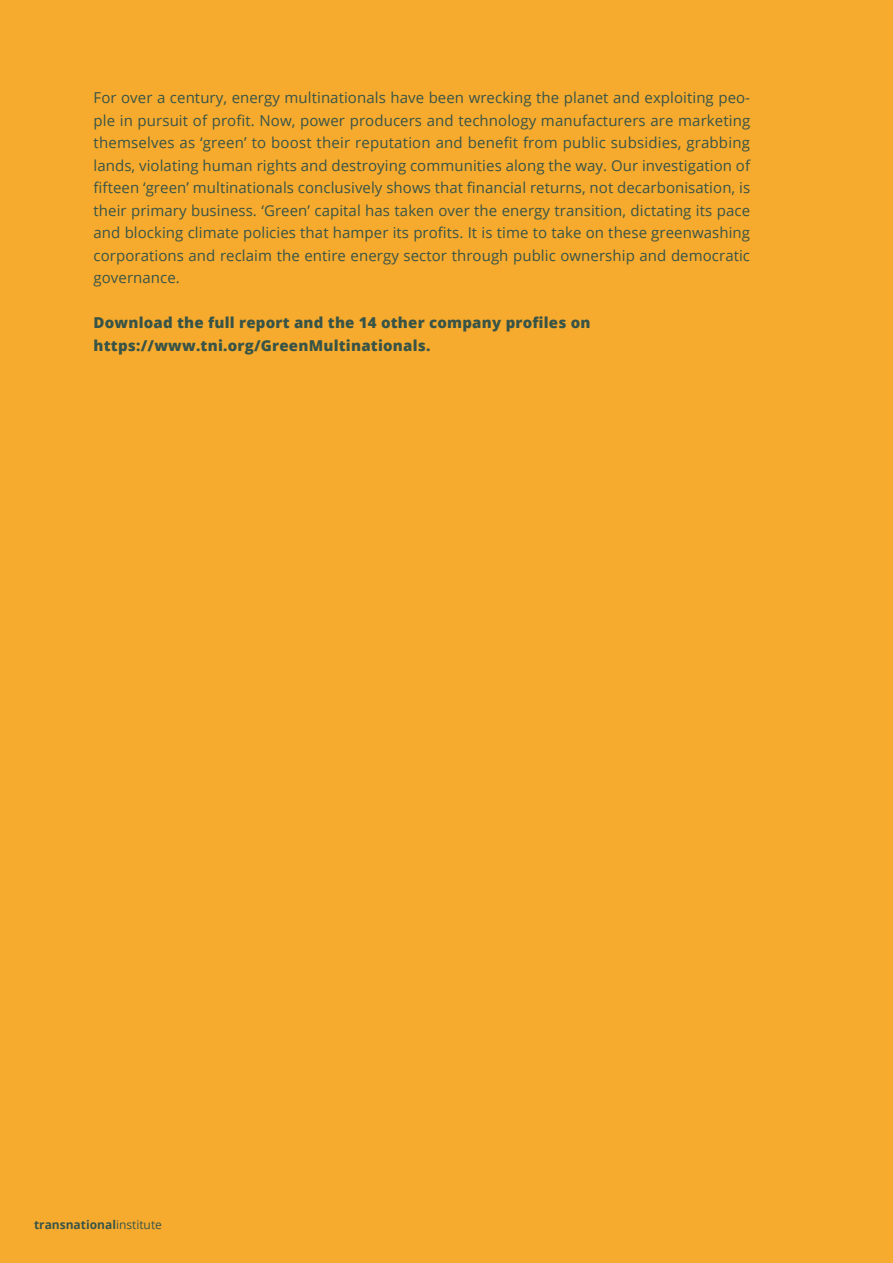
<style>
.page{position:relative;width:893px;height:1263px;background:#f7ab2e}
.page>*{position:absolute;margin:0;border:0;box-sizing:border-box;transform-origin:0 0}
.t1{font:15px/22.5px "Open Sans";letter-spacing:.005em;color:#385447;text-align:justify}
.t2{font:800 15px/22.5px "Open Sans";letter-spacing:.015em;color:#385447}
.t3{font:700 12px "Open Sans";color:#385447}
.s1{font-weight:400}
</style>
<div class="page">
<p class="t1" style="left:94px;top:86px;width:658px">For over a century, energy multinationals have been wrecking the planet and exploiting peo&shy;ple in pursuit of profit. Now, power producers and technology manufacturers are marketing themselves as ‘green’ to boost their reputation and benefit from public subsidies, grabbing lands, violating human rights and destroying communities along the way. Our investigation of fifteen ‘green’ multinationals conclusively shows that financial returns, not decarbonisation, is their primary business. ‘Green’ capital has taken over the energy transition, dictating its pace and blocking climate policies that hamper its profits. It is time to take on these greenwashing corporations and reclaim the entire energy sector through public ownership and democratic governance.</p>
<p class="t2" style="left:94px;top:311px;width:499px">Download the full report and the 14 other company profiles on https://www.tni.org/GreenMultinationals.</p>
<p class="t3" style="left:34px;top:1216px;width:129px">transnational<span class="s1">institute</span></p>
</div>
